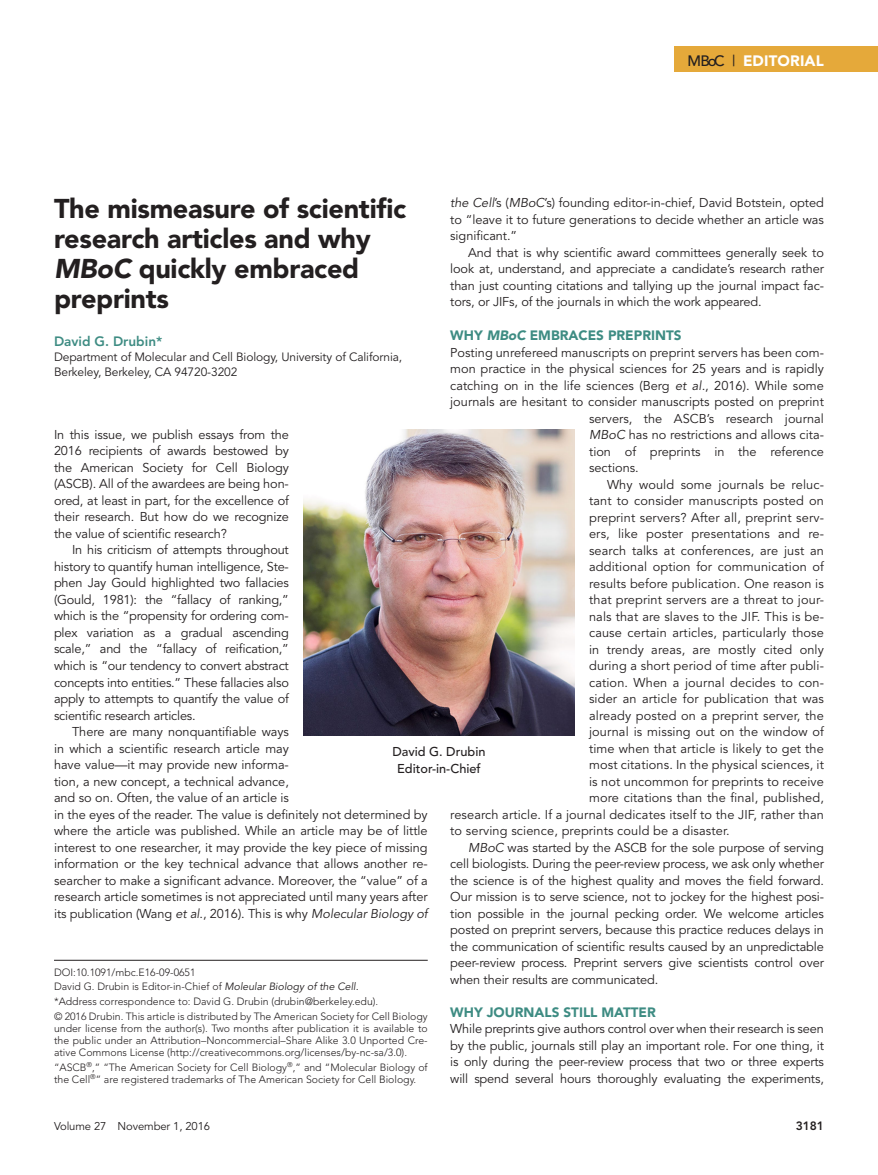
<style>
.page{position:relative;width:878px;height:1175px;background:#fff}
.page>*{position:absolute;margin:0;border:0;box-sizing:border-box;transform-origin:0 0}
.ArticleTitle{font:900 27px/30px "Avenir";letter-spacing:-.01em;color:#231f20}
.t1{font:900 15px "Avenir";letter-spacing:.01em;color:#fff}
.t2{font:900 13.5px "Avenir";color:#3e8c83}
.AritcleAU{font:800 13.5px "Avenir";color:#3e8c83}
.Para{font:12.75px/16.5px "Avenir";letter-spacing:-.005em;color:#231f20;text-align:justify}
.ParaFL{font:12.75px/16.5px "Avenir";color:#231f20;text-align:justify}
.TableBody{font:500 12.75px "Avenir";color:#231f20}
.ArticleAffl{font:12px/15px "Avenir";letter-spacing:-.01em;color:#231f20}
.ParaFL-2{font:800 12px "Avenir";color:#231f20}
.ParaFL-3{font:11.25px "Avenir";letter-spacing:-.01em;color:#231f20}
.AuthorNotes{font:300 10.5px/12px "Avenir";color:#231f20;text-align:justify}
.AuthorNotesFirst{font:300 10.5px "Avenir";color:#231f20}
.s1{font-weight:500;color:#231f20}
.s2{font-weight:400;color:#231f20}
.s3{font-style:italic}
.s4{font-weight:400;font-style:italic}
</style>
<div class="page">
<hr style="left:54px;top:959px;width:374px;height:1px;background:#231f20">
<div style="left:675px;top:46px;width:203px;height:26px;background:#e5a93a"></div>
<img style="left:304px;top:429px;width:270px;height:306px">
<p class="t1" style="left:687px;top:51px;width:138px"><span class="s1">MBoC</span> <span class="s2">|</span> EDITORIAL</p>
<p class="ArticleTitle" style="left:54px;top:193px;width:353px">The mismeasure of scientific research articles and why<br><span class="s3">MBoC</span> quickly embraced preprints</p>
<p class="AritcleAU" style="left:54px;top:333px;width:110px">David G. Drubin*</p>
<p class="ArticleAffl" style="left:54px;top:349px;width:350px">Department of Molecular and Cell Biology, University of California,<br>Berkeley, Berkeley, CA 94720-3202</p>
<p class="Para" style="left:450px;top:195px;width:375px"><span class="s3">the Cell</span>’s (<span class="s3">MBoC</span>’s) founding editor-in-chief, David Botstein, opted to “leave it to future generations to decide whether an article was significant.”</p>
<p class="Para" style="left:450px;top:244px;width:375px;text-indent:18px">And that is why scientific award committees generally seek to look at, understand, and appreciate a candidate’s research rather than just counting citations and tallying up the journal impact fac&shy;tors, or JIFs, of the journals in which the work appeared.</p>
<h1 class="t2" style="left:450px;top:327px;width:233px">WHY <span class="s3">MBoC</span> EMBRACES PREPRINTS</h1>
<p class="ParaFL" style="left:450px;top:344px;width:375px">Posting unrefereed manuscripts on preprint servers has been com-</p>
<p class="ParaFL" style="left:450px;top:361px;width:375px">mon practice in the physical sciences for 25 years and is rapidly</p>
<p class="ParaFL" style="left:450px;top:377px;width:375px">catching on in the life sciences (Berg <span class="s3">et al.</span>, 2016). While some</p>
<p class="ParaFL" style="left:450px;top:394px;width:375px">journals are hesitant to consider manuscripts posted on preprint</p>
<p class="ParaFL" style="left:589px;top:410px;width:236px">servers, the ASCB’s research journal</p>
<p class="ParaFL" style="left:589px;top:427px;width:236px"><span class="s3">MBoC</span> has no restrictions and allows cita-</p>
<p class="ParaFL" style="left:589px;top:443px;width:236px">tion of preprints in the reference</p>
<p class="ParaFL" style="left:589px;top:460px;width:51px">sections.</p>
<p class="Para" style="left:607px;top:476px;width:218px">Why would some journals be reluc-</p>
<p class="Para" style="left:589px;top:493px;width:236px">tant to consider manuscripts posted on</p>
<p class="Para" style="left:589px;top:509px;width:236px">preprint servers? After all, preprint serv-</p>
<p class="Para" style="left:589px;top:526px;width:236px">ers, like poster presentations and re-</p>
<p class="Para" style="left:589px;top:542px;width:236px">search talks at conferences, are just an</p>
<p class="Para" style="left:589px;top:559px;width:236px">additional option for communication of</p>
<p class="Para" style="left:589px;top:575px;width:236px">results before publication. One reason is</p>
<p class="Para" style="left:589px;top:592px;width:236px">that preprint servers are a threat to jour-</p>
<p class="Para" style="left:589px;top:608px;width:236px">nals that are slaves to the JIF. This is be-</p>
<p class="Para" style="left:589px;top:625px;width:236px">cause certain articles, particularly those</p>
<p class="Para" style="left:589px;top:641px;width:236px">in trendy areas, are mostly cited only</p>
<p class="Para" style="left:589px;top:658px;width:236px">during a short period of time after publi-</p>
<p class="Para" style="left:589px;top:674px;width:236px">cation. When a journal decides to con-</p>
<p class="Para" style="left:589px;top:691px;width:236px">sider an article for publication that was</p>
<p class="Para" style="left:589px;top:707px;width:236px">already posted on a preprint server, the</p>
<p class="Para" style="left:589px;top:724px;width:236px">journal is missing out on the window of</p>
<p class="Para" style="left:589px;top:740px;width:236px">time when that article is likely to get the</p>
<p class="Para" style="left:589px;top:757px;width:236px">most citations. In the physical sciences, it</p>
<p class="Para" style="left:589px;top:773px;width:236px">is not uncommon for preprints to receive</p>
<p class="Para" style="left:589px;top:790px;width:236px">more citations than the final, published,</p>
<p class="Para" style="left:450px;top:806px;width:375px">research article. If a journal dedicates itself to the JIF, rather than</p>
<p class="Para" style="left:450px;top:823px;width:281px">to serving science, preprints could be a disaster.</p>
<p class="Para" style="left:450px;top:839px;width:375px;text-indent:18px"><span class="s3">MBoC</span> was started by the ASCB for the sole purpose of serving cell biologists. During the peer-review process, we ask only whether the science is of the highest quality and moves the field forward.<br>Our mission is to serve science, not to jockey for the highest posi&shy;tion possible in the journal pecking order. We welcome articles posted on preprint servers, because this practice reduces delays in the communication of scientific results caused by an unpredictable peer-review process. Preprint servers give scientists control over when their results are communicated.</p>
<h1 class="t2" style="left:450px;top:1004px;width:207px">WHY JOURNALS STILL MATTER</h1>
<p class="ParaFL" style="left:450px;top:1021px;width:375px">While preprints give authors control over when their research is seen by the public, journals still play an important role. For one thing, it is only during the peer-review process that two or three experts will spend several hours thoroughly evaluating the experiments,</p>
<p class="ParaFL" style="left:54px;top:426px;width:236px">In this issue, we publish essays from the 2016 recipients of awards bestowed by the American Society for Cell Biology (ASCB). All of the awardees are being hon&shy;ored, at least in part, for the excellence of their research. But how do we recognize the value of scientific research?</p>
<p class="Para" style="left:54px;top:542px;width:236px;text-indent:18px">In his criticism of attempts throughout history to quantify human intelligence, Ste&shy;phen Jay Gould highlighted two fallacies (Gould, 1981): the “fallacy of ranking,” which is the “propensity for ordering com&shy;plex variation as a gradual ascending scale,” and the “fallacy of reification,” which is “our tendency to convert abstract concepts into entities.” These fallacies also apply to attempts to quantify the value of scientific research articles.</p>
<p class="Para" style="left:54px;top:723px;width:375px;text-align:left;text-indent:18px">There are many nonquantifiable ways<br>in which a scientific research article may<br>have value—it may provide new informa-<br>tion, a new concept, a technical advance,<br>and so on. Often, the value of an article is<br>in the eyes of the reader. The value is definitely not determined by where the article was published. While an article may be of little interest to one researcher, it may provide the key piece of missing information or the key technical advance that allows another re&shy;searcher to make a significant advance. Moreover, the “value” of a research article sometimes is not appreciated until many years after its publication (Wang <span class="s3">et al</span>., 2016). This is why <span class="s3">Molecular Biology of</span></p>
<p class="TableBody" style="left:392px;top:744px;width:95px">David G. Drubin</p>
<p class="TableBody" style="left:397px;top:761px;width:85px">Editor-in-Chief</p>
<p class="AuthorNotesFirst" style="left:54px;top:965px;width:143px">DOI:10.1091/mbc.E16-09-0651</p>
<p class="AuthorNotes" style="left:54px;top:980px;width:306px">David G. Drubin is Editor-in-Chief of <span class="s4">Moleular Biology of the Cell.</span></p>
<p class="AuthorNotes" style="left:54px;top:995px;width:326px">*Address correspondence to: David G. Drubin (drubin@berkeley.edu).</p>
<p class="AuthorNotes" style="left:54px;top:1010px;width:375px">© 2016 Drubin. This article is distributed by The American Society for Cell Biology under license from the author(s). Two months after publication it is available to the public under an Attribution–Noncommercial–Share Alike 3.0 Unported Cre&shy;ative Commons License (http://creativecommons.org/licenses/by-nc-sa/3.0).</p>
<p class="AuthorNotes" style="left:54px;top:1061px;width:375px">“ASCB<sup>®</sup>,” “The American Society for Cell Biology<sup>®</sup>,” and “Molecular Biology of the Cell<sup>®</sup>” are registered trademarks of The American Society for Cell Biology.</p>
<p class="ParaFL-3" style="left:54px;top:1119px;width:158px">Volume 27 November 1, 2016</p>
<p class="ParaFL-2" style="left:795px;top:1118px;width:30px">3181</p>
</div>
